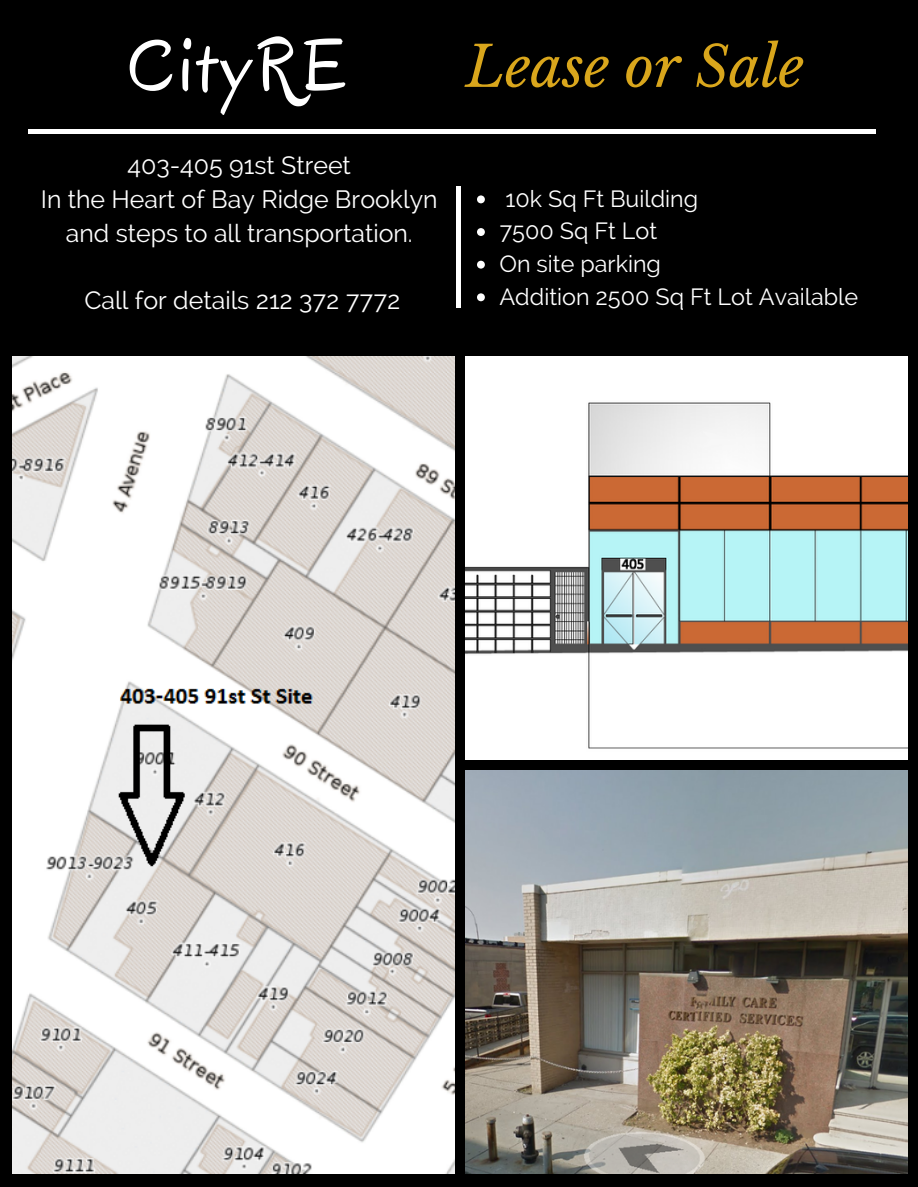
<style>
.page{position:relative;width:918px;height:1187px;background:#fff}
.page>*{position:absolute;margin:0;border:0;box-sizing:border-box;transform-origin:0 0}
.t1{font:74.7px "Oregano";letter-spacing:.07em;color:#fff}
.t2{font:italic 55.95px "Libre Baskerville";color:#d9a61c}
.t3{font:24.9px/33.8px "Raleway";color:#fff;text-align:center}
.t4{font:23.4px/32.7px "Raleway";color:#fff}
</style>
<div class="page">
<div style="left:0;top:0;width:918px;height:1186px;background:#000"></div>
<img style="left:12px;top:356px;width:442px;height:817px">
<img style="left:466px;top:356px;width:442px;height:403px">
<img style="left:466px;top:770px;width:442px;height:403px">
<svg style="left:477px;top:195px;width:8px;height:8px"></svg>
<svg style="left:477px;top:228px;width:8px;height:8px"></svg>
<svg style="left:477px;top:261px;width:8px;height:7px"></svg>
<svg style="left:477px;top:293px;width:8px;height:8px"></svg>
<hr style="left:28px;top:129px;width:847px;height:4px;background:#fff">
<hr style="left:457px;top:186px;width:4px;height:122px;background:#fff">
<h1 class="t1" style="left:127px;top:19px;width:220px">CityRE</h1>
<p class="t3" style="left:41px;top:148px;width:398px">403-405 91st Street<br>In the Heart of Bay Ridge Brooklyn and steps to all transportation.</p>
<p class="t3" style="left:85px;top:283px;width:317px">Call for details 212 372 7772</p>
<h2 class="t2" style="left:466px;top:33px;width:340px">Lease or Sale</h2>
<p class="t4" style="left:499px;top:182px;width:360px">10k Sq Ft Building<br>7500 Sq Ft Lot<br>On site parking<br>Addition 2500 Sq Ft Lot Available</p>
</div>
